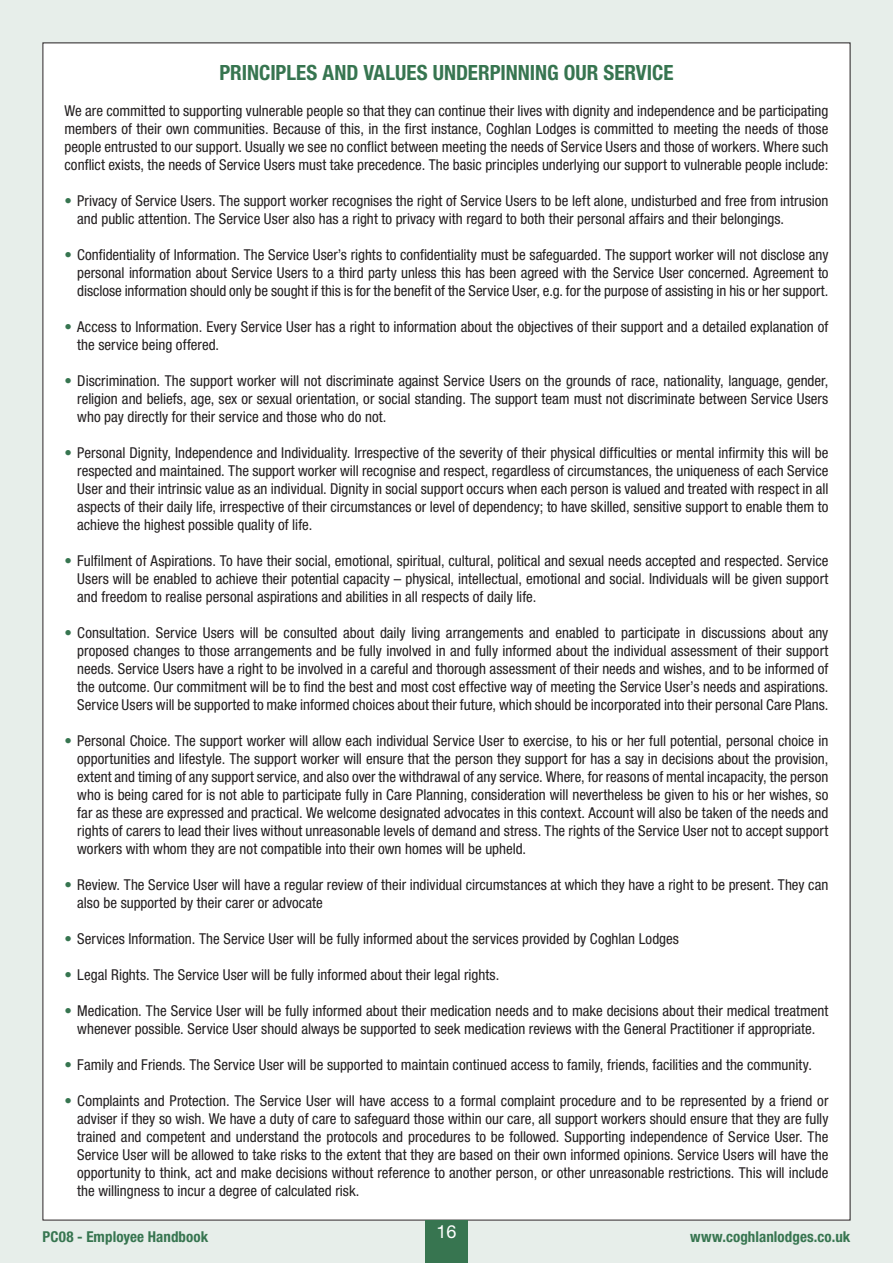
<style>
.page{position:relative;width:893px;height:1263px;background:#e7eeea}
.page>*{position:absolute;margin:0;border:0;box-sizing:border-box;transform-origin:0 0}
.t1{font:700 condensed 21px "Helvetica Neue LT Std";color:#377550}
.t2{font:18px "Helvetica Neue LT Std";color:#fff}
.t3{font:condensed 15px/18px "Helvetica Neue LT Std";color:#231f20;text-align:justify}
.t4{font:700 condensed 15px "Helvetica Neue LT Std";letter-spacing:.005em;color:#377550}
.s1{color:#377550}
</style>
<div class="page">
<div style="left:43px;top:43px;width:807px;height:1177px;background:#fff"></div>
<div style="left:425px;top:1220px;width:43px;height:43px;background:#377550"></div>
<h1 class="t1" style="left:219px;top:59px;width:456px">PRINCIPLES AND VALUES UNDERPINNING OUR SERVICE</h1>
<p class="t3" style="left:65px;top:101px;width:765px">We are committed to supporting vulnerable people so that they can continue their lives with dignity and independence and be participating members of their own communities. Because of this, in the first instance, Coghlan Lodges is committed to meeting the needs of those people entrusted to our support. Usually we see no conflict between meeting the needs of Service Users and those of workers. Where such conflict exists, the needs of Service Users must take precedence. The basic principles underlying our support to vulnerable people include:</p>
<p class="t3" style="left:77px;top:191px;width:753px;text-indent:-13px"><span class="s1">•</span> Privacy of Service Users. The support worker recognises the right of Service Users to be left alone, undisturbed and free from intrusion and public attention. The Service User also has a right to privacy with regard to both their personal affairs and their belongings.</p>
<p class="t3" style="left:77px;top:245px;width:753px;text-indent:-13px"><span class="s1">•</span> Confidentiality of Information. The Service User’s rights to confidentiality must be safeguarded. The support worker will not disclose any personal information about Service Users to a third party unless this has been agreed with the Service User concerned. Agreement to disclose information should only be sought if this is for the benefit of the Service User, e.g. for the purpose of assisting in his or her support.</p>
<p class="t3" style="left:77px;top:317px;width:753px;text-indent:-13px"><span class="s1">•</span> Access to Information. Every Service User has a right to information about the objectives of their support and a detailed explanation of the service being offered.</p>
<p class="t3" style="left:77px;top:371px;width:753px;text-indent:-13px"><span class="s1">•</span> Discrimination. The support worker will not discriminate against Service Users on the grounds of race, nationality, language, gender, religion and beliefs, age, sex or sexual orientation, or social standing. The support team must not discriminate between Service Users who pay directly for their service and those who do not.</p>
<p class="t3" style="left:77px;top:443px;width:753px;text-indent:-13px"><span class="s1">•</span> Personal Dignity, Independence and Individuality. Irrespective of the severity of their physical difficulties or mental infirmity this will be respected and maintained. The support worker will recognise and respect, regardless of circumstances, the uniqueness of each Service User and their intrinsic value as an individual. Dignity in social support occurs when each person is valued and treated with respect in all aspects of their daily life, irrespective of their circumstances or level of dependency; to have skilled, sensitive support to enable them to achieve the highest possible quality of life.</p>
<p class="t3" style="left:77px;top:551px;width:753px;text-indent:-13px"><span class="s1">•</span> Fulfilment of Aspirations. To have their social, emotional, spiritual, cultural, political and sexual needs accepted and respected. Service Users will be enabled to achieve their potential capacity – physical, intellectual, emotional and social. Individuals will be given support and freedom to realise personal aspirations and abilities in all respects of daily life.</p>
<p class="t3" style="left:77px;top:623px;width:753px;text-indent:-13px"><span class="s1">•</span> Consultation. Service Users will be consulted about daily living arrangements and enabled to participate in discussions about any proposed changes to those arrangements and be fully involved in and fully informed about the individual assessment of their support needs. Service Users have a right to be involved in a careful and thorough assessment of their needs and wishes, and to be informed of the outcome. Our commitment will be to find the best and most cost effective way of meeting the Service User’s needs and aspirations.<br>Service Users will be supported to make informed choices about their future, which should be incorporated into their personal Care Plans.</p>
<p class="t3" style="left:77px;top:731px;width:753px;text-indent:-13px"><span class="s1">•</span> Personal Choice. The support worker will allow each individual Service User to exercise, to his or her full potential, personal choice in opportunities and lifestyle. The support worker will ensure that the person they support for has a say in decisions about the provision, extent and timing of any support service, and also over the withdrawal of any service. Where, for reasons of mental incapacity, the person who is being cared for is not able to participate fully in Care Planning, consideration will nevertheless be given to his or her wishes, so far as these are expressed and practical. We welcome designated advocates in this context. Account will also be taken of the needs and rights of carers to lead their lives without unreasonable levels of demand and stress. The rights of the Service User not to accept support workers with whom they are not compatible into their own homes will be upheld.</p>
<p class="t3" style="left:77px;top:875px;width:753px;text-indent:-13px"><span class="s1">•</span> Review. The Service User will have a regular review of their individual circumstances at which they have a right to be present. They can also be supported by their carer or advocate</p>
<p class="t3" style="left:65px;top:929px;width:616px"><span class="s1">•</span> Services Information. The Service User will be fully informed about the services provided by Coghlan Lodges</p>
<p class="t3" style="left:65px;top:965px;width:436px"><span class="s1">•</span> Legal Rights. The Service User will be fully informed about their legal rights.</p>
<p class="t3" style="left:65px;top:1001px;width:765px;text-align:center"><span class="s1">•</span> Medication. The Service User will be fully informed about their medication needs and to make decisions about their medical treatment whenever possible. Service User should always be supported to seek medication reviews with the General Practitioner if appropriate.</p>
<p class="t3" style="left:65px;top:1055px;width:749px"><span class="s1">•</span> Family and Friends. The Service User will be supported to maintain continued access to family, friends, facilities and the community.</p>
<p class="t3" style="left:77px;top:1091px;width:753px;text-indent:-13px"><span class="s1">•</span> Complaints and Protection. The Service User will have access to a formal complaint procedure and to be represented by a friend or adviser if they so wish. We have a duty of care to safeguard those within our care, all support workers should ensure that they are fully trained and competent and understand the protocols and procedures to be followed. Supporting independence of Service User. The Service User will be allowed to take risks to the extent that they are based on their own informed opinions. Service Users will have the opportunity to think, act and make decisions without reference to another person, or other unreasonable restrictions. This will include the willingness to incur a degree of calculated risk.</p>
<p class="t2" style="left:436px;top:1220px;width:22px">16</p>
<p class="t4" style="left:43px;top:1227px;width:167px">PC08 - Employee Handbook</p>
<p class="t4" style="left:690px;top:1227px;width:162px">www.coghlanlodges.co.uk</p>
</div>
